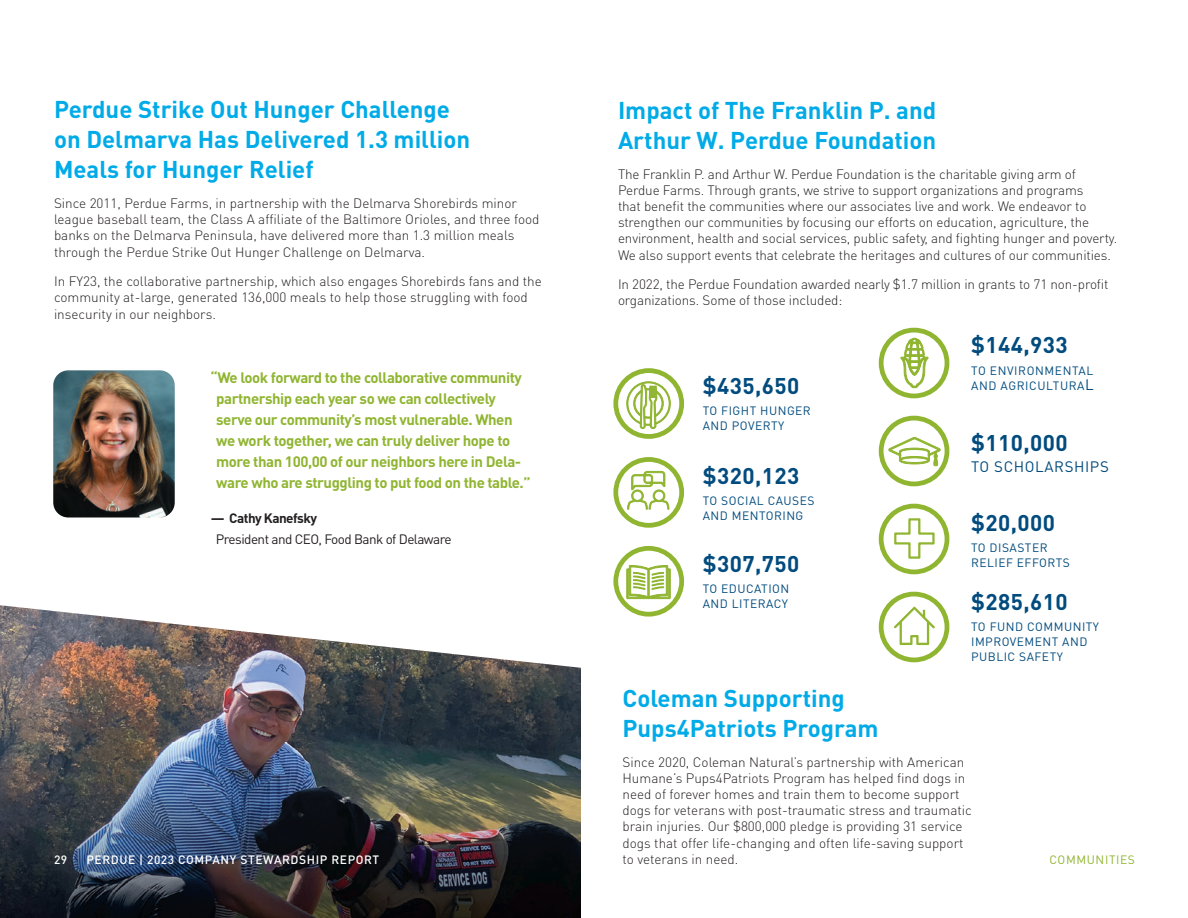
<style>
.page{position:relative;width:1188px;height:918px;background:#fff}
.page>*{position:absolute;margin:0;border:0;box-sizing:border-box;transform-origin:0 0}
.t1{font:700 24px/30px "DINOT";color:#00abe7}
.t2{font:700 22.5px "DINOT";letter-spacing:.02em;color:#014b7e}
.t3{font:700 15px/21px "DINOT";letter-spacing:-.03em;color:#90b531}
.t4{font:15px "DINOT";letter-spacing:.04em;color:#014b7e}
.t5{font:300 13.5px/16.2px "DINOT";letter-spacing:-.005em;color:#231f20}
.t6{font:13.5px "DINOT";letter-spacing:-.04em;color:#231f20}
.t7{font:700 13.5px "DINOT";letter-spacing:-.04em;color:#231f20}
.t8{font:12px/15px "DINOT";letter-spacing:.04em;color:#014b7e}
.t9{font:500 12px "DINOT";letter-spacing:.05em;color:#fff}
.t10{font:12px "DINOT";letter-spacing:.05em;color:#90b531}
.s1{font-size:15px}
</style>
<div class="page">
<img style="left:0;top:675px;width:580px;height:243px">
<svg style="left:0;top:368px;width:648px;height:307px"></svg>
<img style="left:53px;top:370px;width:122px;height:148px">
<svg style="left:626px;top:376px;width:45px;height:66px"></svg>
<div style="left:613px;top:368px;width:71px;height:71px;border:5px solid #90b531;border-radius:50%"></div>
<svg style="left:900px;top:337px;width:29px;height:51px"></svg>
<div style="left:879px;top:328px;width:70px;height:70px;border:5px solid #90b531;border-radius:50%"></div>
<svg style="left:627px;top:471px;width:42px;height:46px"></svg>
<div style="left:613px;top:457px;width:71px;height:71px;border:5px solid #90b531;border-radius:50%"></div>
<svg style="left:888px;top:437px;width:53px;height:31px"></svg>
<div style="left:879px;top:416px;width:70px;height:70px;border:5px solid #90b531;border-radius:50%"></div>
<svg style="left:626px;top:565px;width:45px;height:34px"></svg>
<div style="left:613px;top:546px;width:71px;height:71px;border:5px solid #90b531;border-radius:50%"></div>
<svg style="left:894px;top:518px;width:41px;height:41px"></svg>
<div style="left:879px;top:504px;width:70px;height:70px;border:5px solid #90b531;border-radius:50%"></div>
<svg style="left:894px;top:607px;width:41px;height:38px"></svg>
<div style="left:879px;top:592px;width:70px;height:70px;border:5px solid #90b531;border-radius:50%"></div>
<h1 class="t1" style="left:54px;top:94px;width:418px">Perdue Strike Out Hunger Challenge on Delmarva Has Delivered 1.3 million<br>Meals for Hunger Relief</h1>
<p class="t5" style="left:54px;top:194px;width:487px">Since 2011, Perdue Farms, in partnership with the Delmarva Shorebirds minor league baseball team, the Class A affiliate of the Baltimore Orioles, and three food banks on the Delmarva Peninsula, have delivered more than 1.3 million meals through the Perdue Strike Out Hunger Challenge on Delmarva.</p>
<p class="t5" style="left:54px;top:273px;width:489px">In FY23, the collaborative partnership, which also engages Shorebirds fans and the community at-large, generated 136,000 meals to help those struggling with food insecurity in our neighbors.</p>
<p class="t3" style="left:216px;top:367px;width:316px;text-indent:-6px">“We look forward to the collaborative community partnership each year so we can collectively serve our community’s most vulnerable. When we work together, we can truly deliver hope to more than 100,00 of our neighbors here in Dela&shy;ware who are struggling to put food on the table.”</p>
<p class="t7" style="left:211px;top:509px;width:108px">— Cathy Kanefsky</p>
<p class="t6" style="left:216px;top:530px;width:237px">President and CEO, Food Bank of Delaware</p>
<h1 class="t1" style="left:618px;top:94px;width:320px">Impact of The Franklin P. and<br>Arthur W. Perdue Foundation</h1>
<p class="t5" style="left:618px;top:165px;width:501px">The Franklin P. and Arthur W. Perdue Foundation is the charitable giving arm of Perdue Farms. Through grants, we strive to support organizations and programs<br>that benefit the communities where our associates live and work. We endeavor to strengthen our communities by focusing our efforts on education, agriculture, the environment, health and social services, public safety, and fighting hunger and poverty.<br>We also support events that celebrate the heritages and cultures of our communities.</p>
<p class="t5" style="left:618px;top:276px;width:492px">In 2022, the Perdue Foundation awarded nearly $1.7 million in grants to 71 non-profit organizations. Some of those included:</p>
<h2 class="t2" style="left:703px;top:371px;width:98px">$435,650</h2>
<p class="t8" style="left:703px;top:403px;width:110px">TO FIGHT HUNGER<br>AND POVERTY</p>
<h2 class="t2" style="left:703px;top:461px;width:98px">$320,123</h2>
<p class="t8" style="left:703px;top:493px;width:113px">TO SOCIAL CAUSES<br>AND MENTORING</p>
<h2 class="t2" style="left:703px;top:548px;width:98px">$307,750</h2>
<p class="t8" style="left:703px;top:581px;width:88px">TO EDUCATION<br>AND LITERACY</p>
<h2 class="t2" style="left:971px;top:330px;width:98px">$144,933</h2>
<p class="t8" style="left:971px;top:363px;width:124px">TO ENVIRONMENTAL<br>AND AGRICULTURA<span class="s1">L</span></p>
<h2 class="t2" style="left:971px;top:428px;width:98px">$110,000</h2>
<p class="t4" style="left:971px;top:456px;width:139px">TO SCHOLARSHIPS</p>
<h2 class="t2" style="left:971px;top:508px;width:85px">$20,000</h2>
<p class="t8" style="left:971px;top:540px;width:100px">TO DISASTER<br>RELIEF EFFORTS</p>
<h2 class="t2" style="left:971px;top:587px;width:98px">$285,610</h2>
<p class="t8" style="left:971px;top:619px;width:129px">TO FUND COMMUNITY<br>IMPROVEMENT AND<br>PUBLIC SAFETY</p>
<h1 class="t1" style="left:622px;top:682px;width:258px">Coleman Supporting<br>Pups4Patriots Program</h1>
<p class="t5" style="left:622px;top:753px;width:351px">Since 2020, Coleman Natural’s partnership with American Humane’s Pups4Patriots Program has helped find dogs in need of forever homes and train them to become support dogs for veterans with post-traumatic stress and traumatic brain injuries. Our $800,000 pledge is providing 31 service dogs that offer life-changing and often life-saving support to veterans in need.</p>
<p class="t9" style="left:54px;top:852px;width:15px">29</p>
<p class="t9" style="left:86px;top:852px;width:294px">PERDUE | 2023 COMPANY STEWARDSHIP REPORT</p>
<p class="t10" style="left:1049px;top:852px;width:87px">COMMUNITIES</p>
</div>
